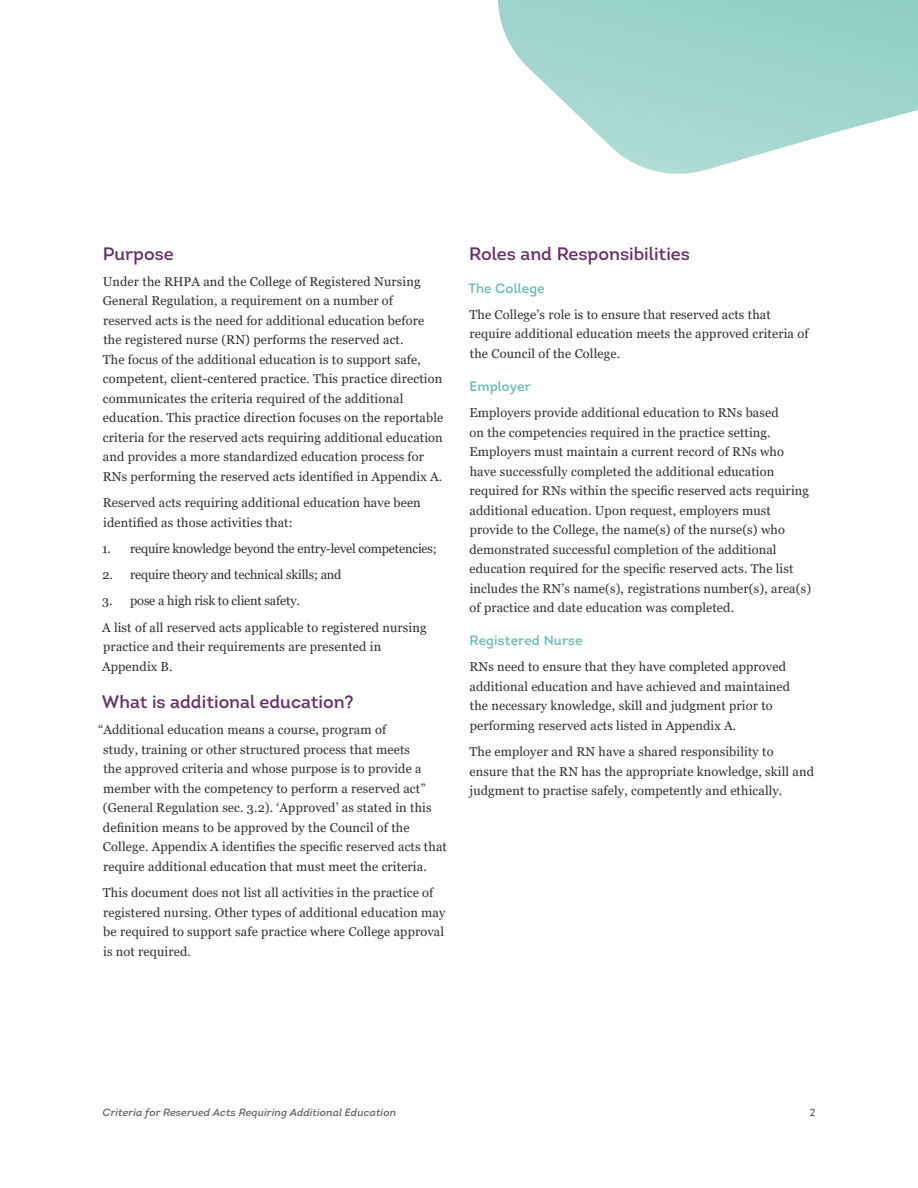
<style>
.page{position:relative;width:918px;height:1188px;background:#fff}
.page>*{position:absolute;margin:0;border:0;box-sizing:border-box;transform-origin:0 0}
.Body_-_Header{font:18px "Intro";color:#662d6a}
.Body_-_Subhead{font:13.5px "Intro";letter-spacing:.01em;color:#66bcb0}
.Body_-_Paragraph{font:12.75px/19.5px "Georgia";letter-spacing:.01em;color:#312f30}
.Body_-_Paragraph-2{font:12.75px "Georgia";letter-spacing:-.015em;color:#312f30}
.t1{font:italic 10.5px "Intro";letter-spacing:.01em;color:#636366}
.t2{font:10.5px "Intro";color:#636366}
</style>
<div class="page">
<svg style="left:498px;top:0;width:420px;height:174px;fill:#a2d6cf"></svg>
<p class="Body_-_Header" style="left:103px;top:242px;width:73px">Purpose</p>
<p class="Body_-_Paragraph" style="left:103px;top:272px;width:342px">Under the RHPA and the College of Registered Nursing General Regulation, a requirement on a number of reserved acts is the need for additional education before the registered nurse (RN) performs the reserved act.<br>The focus of the additional education is to support safe, competent, client-centered practice. This practice direction communicates the criteria required of the additional education. This practice direction focuses on the reportable criteria for the reserved acts requiring additional education and provides a more standardized education process for RNs performing the reserved acts identified in Appendix A.</p>
<p class="Body_-_Paragraph" style="left:103px;top:493px;width:320px">Reserved acts requiring additional education have been identified as those activities that:</p>
<p class="Body_-_Paragraph-2" style="left:102px;top:541px;width:336px">1. require knowledge beyond the entry-level competencies;</p>
<p class="Body_-_Paragraph-2" style="left:103px;top:567px;width:241px">2. require theory and technical skills; and</p>
<p class="Body_-_Paragraph-2" style="left:102px;top:593px;width:199px">3. pose a high risk to client safety.</p>
<p class="Body_-_Paragraph" style="left:102px;top:618px;width:326px">A list of all reserved acts applicable to registered nursing practice and their requirements are presented in<br>Appendix B.</p>
<p class="Body_-_Header" style="left:102px;top:691px;width:253px">What is additional education?</p>
<p class="Body_-_Paragraph" style="left:103px;top:721px;width:346px;text-indent:-5px">“Additional education means a course, program of<br>study, training or other structured process that meets<br>the approved criteria and whose purpose is to provide a member with the competency to perform a reserved act” (General Regulation sec. 3.2). ‘Approved’ as stated in this definition means to be approved by the Council of the College. Appendix A identifies the specific reserved acts that require additional education that must meet the criteria.</p>
<p class="Body_-_Paragraph" style="left:103px;top:883px;width:344px">This document does not list all activities in the practice of registered nursing. Other types of additional education may be required to support safe practice where College approval is not required.</p>
<p class="Body_-_Header" style="left:469px;top:242px;width:222px">Roles and Responsibilities</p>
<p class="Body_-_Subhead" style="left:468px;top:280px;width:78px">The College</p>
<p class="Body_-_Paragraph" style="left:469px;top:305px;width:341px">The College’s role is to ensure that reserved acts that require additional education meets the approved criteria of the Council of the College.</p>
<p class="Body_-_Subhead" style="left:470px;top:378px;width:63px">Employer</p>
<p class="Body_-_Paragraph" style="left:469px;top:403px;width:343px">Employers provide additional education to RNs based<br>on the competencies required in the practice setting.<br>Employers must maintain a current record of RNs who have successfully completed the additional education required for RNs within the specific reserved acts requiring additional education. Upon request, employers must provide to the College, the name(s) of the nurse(s) who demonstrated successful completion of the additional education required for the specific reserved acts. The list includes the RN’s name(s), registrations number(s), area(s) of practice and date education was completed.</p>
<p class="Body_-_Subhead" style="left:470px;top:632px;width:115px">Registered Nurse</p>
<p class="Body_-_Paragraph" style="left:469px;top:658px;width:322px">RNs need to ensure that they have completed approved additional education and have achieved and maintained the necessary knowledge, skill and judgment prior to performing reserved acts listed in Appendix A.</p>
<p class="Body_-_Paragraph" style="left:469px;top:742px;width:346px">The employer and RN have a shared responsibility to ensure that the RN has the appropriate knowledge, skill and judgment to practise safely, competently and ethically.</p>
<p class="t1" style="left:103px;top:1106px;width:295px">Criteria for Reserved Acts Requiring Additional Education</p>
<p class="t2" style="left:810px;top:1106px;width:7px">2</p>
</div>
